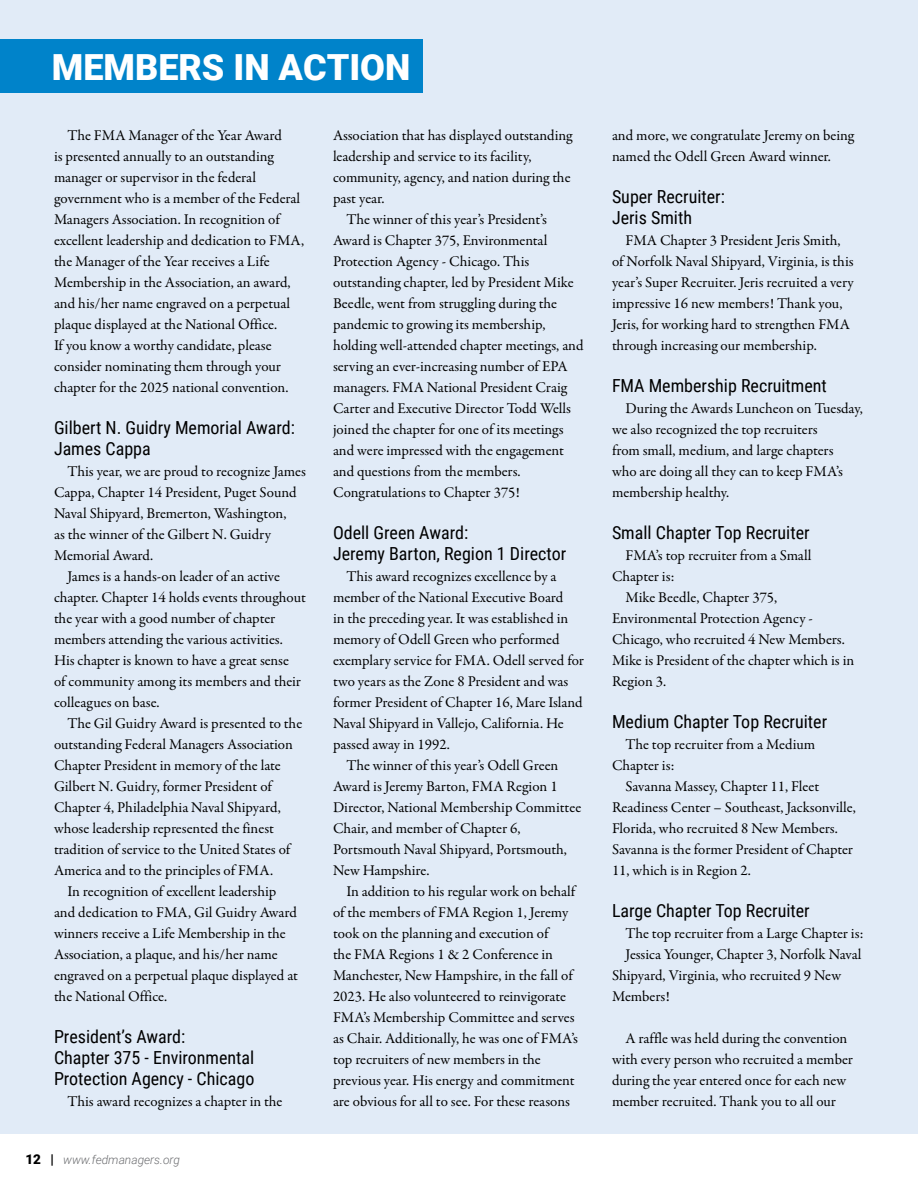
<style>
.page{position:relative;width:918px;height:1188px;background:#fff}
.page>*{position:absolute;margin:0;border:0;box-sizing:border-box;transform-origin:0 0}
.t1{font:900 36px "Roboto";color:#fff}
.t2{font:18px/21px "Roboto Condensed";color:#000}
.t3{font:15px/21px "Garamond Premr Pro";color:#000}
.t4{font:italic 300 12px "Roboto";color:#6d6e71}
.s1{font-weight:900;font-style:normal;font-size:13.5px;color:#000}
</style>
<div class="page">
<div style="left:0;top:0;width:918px;height:1134px;background:#e1ebf7"></div>
<div style="left:0;top:39px;width:422px;height:54px;background:#0083ca"></div>
<h1 class="t1" style="left:52px;top:42px;width:360px">MEMBERS IN ACTION</h1>
<p class="t3" style="left:54px;top:126px;width:252px;text-indent:14px">The FMA Manager of the Year Award<br>is presented annually to an outstanding manager or supervisor in the federal government who is a member of the Federal Managers Association. In recognition of excellent leadership and dedication to FMA, the Manager of the Year receives a Life Membership in the Association, an award, and his/her name engraved on a perpetual plaque displayed at the National Office.<br>If you know a worthy candidate, please consider nominating them through your chapter for the 2025 national convention.</p>
<p class="t2" style="left:54px;top:417px;width:243px">Gilbert N. Guidry Memorial Award:<br>James Cappa</p>
<p class="t3" style="left:68px;top:462px;width:240px">This year, we are proud to recognize James</p>
<p class="t3" style="left:54px;top:483px;width:244px">Cappa, Chapter 14 President, Puget Sound</p>
<p class="t3" style="left:54px;top:504px;width:234px">Naval Shipyard, Bremerton, Washington,</p>
<p class="t3" style="left:54px;top:525px;width:219px">as the winner of the Gilbert N. Guidry</p>
<p class="t3" style="left:54px;top:546px;width:101px">Memorial Award.</p>
<p class="t3" style="left:68px;top:567px;width:214px">James is a hands-on leader of an active</p>
<p class="t3" style="left:54px;top:588px;width:253px">chapter. Chapter 14 holds events throughout</p>
<p class="t3" style="left:54px;top:609px;width:223px">the year with a good number of chapter</p>
<p class="t3" style="left:54px;top:630px;width:230px">members attending the various activities.</p>
<p class="t3" style="left:54px;top:651px;width:236px">His chapter is known to have a great sense</p>
<p class="t3" style="left:54px;top:672px;width:249px">of community among its members and their</p>
<p class="t3" style="left:54px;top:693px;width:107px">colleagues on base.</p>
<p class="t3" style="left:68px;top:714px;width:236px">The Gil Guidry Award is presented to the</p>
<p class="t3" style="left:54px;top:735px;width:240px">outstanding Federal Managers Association</p>
<p class="t3" style="left:54px;top:756px;width:228px">Chapter President in memory of the late</p>
<p class="t3" style="left:54px;top:777px;width:220px">Gilbert N. Guidry, former President of</p>
<p class="t3" style="left:54px;top:798px;width:228px">Chapter 4, Philadelphia Naval Shipyard,</p>
<p class="t3" style="left:54px;top:819px;width:221px">whose leadership represented the finest</p>
<p class="t3" style="left:54px;top:840px;width:238px">tradition of service to the United States of</p>
<p class="t3" style="left:54px;top:861px;width:221px">America and to the principles of FMA.</p>
<p class="t3" style="left:68px;top:882px;width:210px">In recognition of excellent leadership</p>
<p class="t3" style="left:54px;top:903px;width:245px">and dedication to FMA, Gil Guidry Award</p>
<p class="t3" style="left:54px;top:924px;width:233px">winners receive a Life Membership in the</p>
<p class="t3" style="left:54px;top:945px;width:225px">Association, a plaque, and his/her name</p>
<p class="t3" style="left:54px;top:966px;width:246px">engraved on a perpetual plaque displayed at</p>
<p class="t3" style="left:54px;top:987px;width:115px">the National Office.</p>
<p class="t2" style="left:54px;top:1026px;width:202px">President’s Award:<br>Chapter 375 - Environmental<br>Protection Agency - Chicago</p>
<p class="t3" style="left:68px;top:1092px;width:217px">This award recognizes a chapter in the</p>
<p class="t4" style="left:25px;top:1151px;width:156px"><span class="s1">12 |</span> www.fedmanagers.org</p>
<p class="t3" style="left:333px;top:126px;width:241px">Association that has displayed outstanding</p>
<p class="t3" style="left:333px;top:147px;width:200px">leadership and service to its facility,</p>
<p class="t3" style="left:333px;top:168px;width:239px">community, agency, and nation during the</p>
<p class="t3" style="left:333px;top:189px;width:53px">past year.</p>
<p class="t3" style="left:346px;top:210px;width:202px">The winner of this year’s President’s</p>
<p class="t3" style="left:333px;top:231px;width:216px">Award is Chapter 375, Environmental</p>
<p class="t3" style="left:333px;top:252px;width:198px">Protection Agency - Chicago. This</p>
<p class="t3" style="left:333px;top:273px;width:242px">outstanding chapter, led by President Mike</p>
<p class="t3" style="left:333px;top:294px;width:226px">Beedle, went from struggling during the</p>
<p class="t3" style="left:333px;top:315px;width:214px">pandemic to growing its membership,</p>
<p class="t3" style="left:333px;top:336px;width:252px">holding well-attended chapter meetings, and</p>
<p class="t3" style="left:333px;top:357px;width:236px">serving an ever-increasing number of EPA</p>
<p class="t3" style="left:333px;top:378px;width:236px">managers. FMA National President Craig</p>
<p class="t3" style="left:333px;top:399px;width:240px">Carter and Executive Director Todd Wells</p>
<p class="t3" style="left:333px;top:420px;width:232px">joined the chapter for one of its meetings</p>
<p class="t3" style="left:333px;top:441px;width:232px">and were impressed with the engagement</p>
<p class="t3" style="left:333px;top:462px;width:189px">and questions from the members.</p>
<p class="t3" style="left:333px;top:483px;width:188px">Congratulations to Chapter 375!</p>
<p class="t2" style="left:333px;top:522px;width:235px">Odell Green Award:<br>Jeremy Barton, Region 1 Director</p>
<p class="t3" style="left:346px;top:567px;width:212px">This award recognizes excellence by a</p>
<p class="t3" style="left:333px;top:588px;width:232px">member of the National Executive Board</p>
<p class="t3" style="left:333px;top:609px;width:237px">in the preceding year. It was established in</p>
<p class="t3" style="left:333px;top:630px;width:228px">memory of Odell Green who performed</p>
<p class="t3" style="left:333px;top:651px;width:253px">exemplary service for FMA. Odell served for</p>
<p class="t3" style="left:333px;top:672px;width:237px">two years as the Zone 8 President and was</p>
<p class="t3" style="left:333px;top:693px;width:251px">former President of Chapter 16, Mare Island</p>
<p class="t3" style="left:333px;top:714px;width:232px">Naval Shipyard in Vallejo, California. He</p>
<p class="t3" style="left:333px;top:735px;width:118px">passed away in 1992.</p>
<p class="t3" style="left:346px;top:756px;width:213px">The winner of this year’s Odell Green</p>
<p class="t3" style="left:333px;top:777px;width:226px">Award is Jeremy Barton, FMA Region 1</p>
<p class="t3" style="left:333px;top:798px;width:250px">Director, National Membership Committee</p>
<p class="t3" style="left:333px;top:819px;width:189px">Chair, and member of Chapter 6,</p>
<p class="t3" style="left:333px;top:840px;width:236px">Portsmouth Naval Shipyard, Portsmouth,</p>
<p class="t3" style="left:333px;top:861px;width:98px">New Hampshire.</p>
<p class="t3" style="left:346px;top:882px;width:230px">In addition to his regular work on behalf</p>
<p class="t3" style="left:333px;top:903px;width:237px">of the members of FMA Region 1, Jeremy</p>
<p class="t3" style="left:333px;top:924px;width:217px">took on the planning and execution of</p>
<p class="t3" style="left:333px;top:945px;width:222px">the FMA Regions 1 &amp; 2 Conference in</p>
<p class="t3" style="left:333px;top:966px;width:241px">Manchester, New Hampshire, in the fall of</p>
<p class="t3" style="left:333px;top:987px;width:235px">2023. He also volunteered to reinvigorate</p>
<p class="t3" style="left:333px;top:1008px;width:243px">FMA’s Membership Committee and serves</p>
<p class="t3" style="left:333px;top:1029px;width:247px">as Chair. Additionally, he was one of FMA’s</p>
<p class="t3" style="left:333px;top:1050px;width:209px">top recruiters of new members in the</p>
<p class="t3" style="left:333px;top:1071px;width:243px">previous year. His energy and commitment</p>
<p class="t3" style="left:333px;top:1092px;width:238px">are obvious for all to see. For these reasons</p>
<p class="t3" style="left:612px;top:126px;width:244px">and more, we congratulate Jeremy on being named the Odell Green Award winner.</p>
<p class="t2" style="left:612px;top:186px;width:114px">Super Recruiter:<br>Jeris Smith</p>
<p class="t3" style="left:612px;top:231px;width:243px;text-indent:14px">FMA Chapter 3 President Jeris Smith, of Norfolk Naval Shipyard, Virginia, is this year’s Super Recruiter. Jeris recruited a very impressive 16 new members! Thank you, Jeris, for working hard to strengthen FMA through increasing our membership.</p>
<p class="t2" style="left:612px;top:375px;width:216px">FMA Membership Recruitment</p>
<p class="t3" style="left:612px;top:399px;width:252px;text-indent:14px">During the Awards Luncheon on Tuesday, we also recognized the top recruiters<br>from small, medium, and large chapters<br>who are doing all they can to keep FMA’s membership healthy.</p>
<p class="t2" style="left:612px;top:522px;width:199px">Small Chapter Top Recruiter</p>
<p class="t3" style="left:626px;top:546px;width:188px">FMA’s top recruiter from a Small</p>
<p class="t3" style="left:612px;top:567px;width:64px">Chapter is:</p>
<p class="t3" style="left:626px;top:588px;width:153px">Mike Beedle, Chapter 375,</p>
<p class="t3" style="left:612px;top:609px;width:202px">Environmental Protection Agency -</p>
<p class="t3" style="left:612px;top:630px;width:234px">Chicago, who recruited 4 New Members.</p>
<p class="t3" style="left:612px;top:651px;width:244px">Mike is President of the chapter which is in</p>
<p class="t3" style="left:612px;top:672px;width:56px">Region 3.</p>
<p class="t2" style="left:612px;top:711px;width:217px">Medium Chapter Top Recruiter</p>
<p class="t3" style="left:612px;top:735px;width:205px;text-indent:14px">The top recruiter from a Medium<br>Chapter is:</p>
<p class="t3" style="left:612px;top:777px;width:245px;text-indent:14px">Savanna Massey, Chapter 11, Fleet Readiness Center – Southeast, Jacksonville, Florida, who recruited 8 New Members.<br>Savanna is the former President of Chapter 11, which is in Region 2.</p>
<p class="t2" style="left:612px;top:900px;width:199px">Large Chapter Top Recruiter</p>
<p class="t3" style="left:626px;top:924px;width:240px">The top recruiter from a Large Chapter is:</p>
<p class="t3" style="left:626px;top:945px;width:238px">Jessica Younger, Chapter 3, Norfolk Naval</p>
<p class="t3" style="left:612px;top:966px;width:231px">Shipyard, Virginia, who recruited 9 New</p>
<p class="t3" style="left:612px;top:987px;width:59px">Members!</p>
<p class="t3" style="left:612px;top:1029px;width:242px;text-indent:14px">A raffle was held during the convention with every person who recruited a member during the year entered once for each new member recruited. Thank you to all our</p>
</div>
